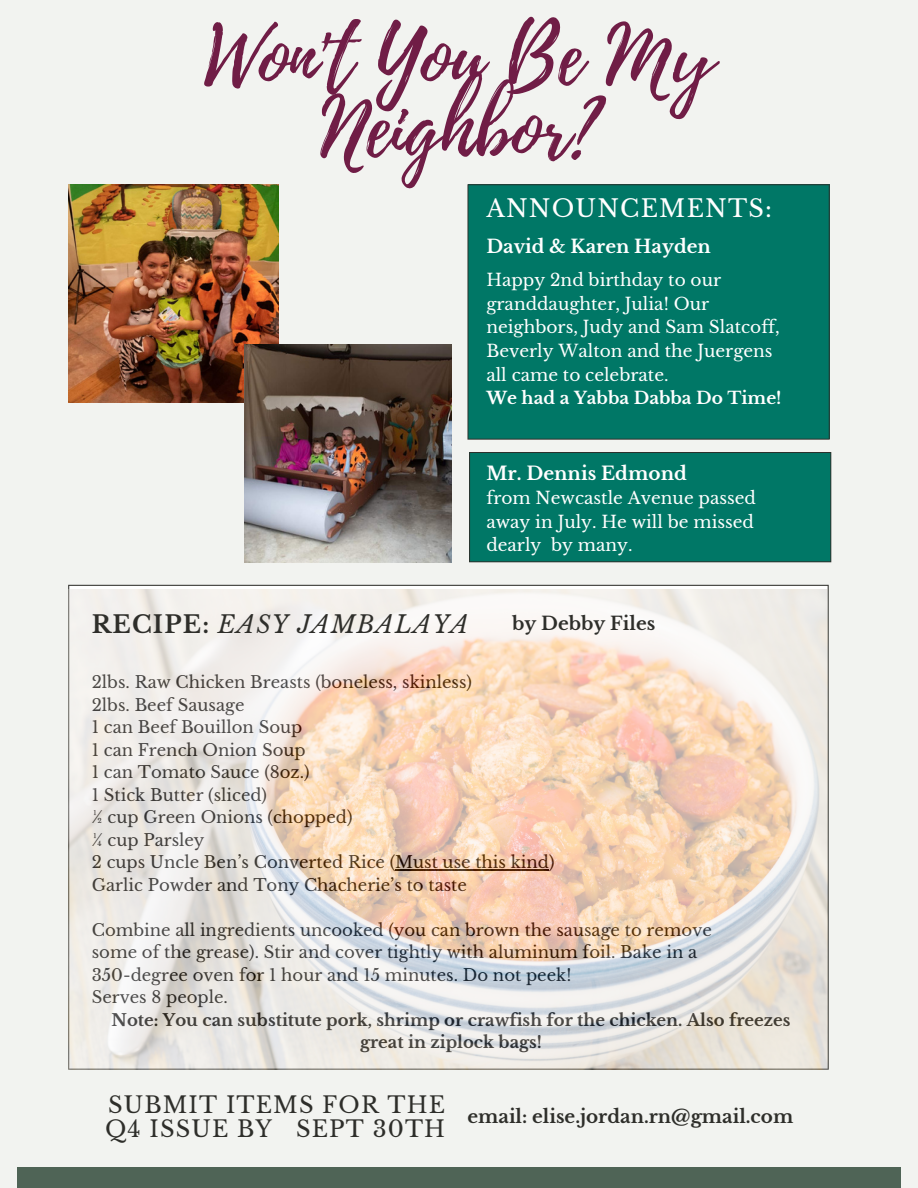
<style>
.page{position:relative;width:918px;height:1188px;background:#f2f3f0}
.page>*{position:absolute;margin:0;border:0;box-sizing:border-box;transform-origin:0 0}
.t1{font:80.4px/72px "Playlist Script";color:#701d46;text-align:center}
.t2{font:italic 24px "Libre Baskerville";letter-spacing:.05em;color:#2e2e2a}
.t3{font:24px "Libre Baskerville";letter-spacing:.05em;color:#fff}
.t4{font:22.5px/24.3px "Libre Baskerville";letter-spacing:.05em;color:#2e2e2a}
.t5{font:700 18.45px "Libre Baskerville";color:#fff}
.t6{font:700 18.3px "Libre Baskerville";color:#2e2e2a}
.t7{font:700 18.3px "Libre Baskerville";color:#fff}
.t8{font:16.95px/23.7px "Libre Baskerville";color:#fff}
.t9{font:700 16.95px "Libre Baskerville";color:#fff}
.t10{font:16.5px/22.5px "Libre Baskerville";color:#000}
.t11{font:700 16.5px/22.5px "Libre Baskerville";color:#000;text-align:center}
.s1{font-weight:700;font-style:normal}
</style>
<div class="page">
<img style="left:68px;top:184px;width:211px;height:219px">
<div style="left:468px;top:185px;width:361px;height:254px;background:#076"></div>
<hr style="left:467px;top:185px;width:1px;height:254px;background:#2e2e2a">
<hr style="left:829px;top:185px;width:1px;height:254px;background:#2e2e2a">
<hr style="left:468px;top:439px;width:361px;height:1px;background:#2e2e2a">
<hr style="left:468px;top:184px;width:361px;height:1px;background:#2e2e2a">
<hr style="left:68px;top:586px;width:1px;height:483px;background:#2e2e2a">
<hr style="left:828px;top:586px;width:1px;height:483px;background:#2e2e2a">
<hr style="left:69px;top:585px;width:759px;height:1px;background:#2e2e2a">
<div style="left:17px;top:1168px;width:883px;height:20px;background:#4f6456"></div>
<img style="left:244px;top:344px;width:207px;height:219px">
<img style="left:68px;top:589px;width:760px;height:481px">
<div style="left:470px;top:453px;width:361px;height:109px;background:#076"></div>
<hr style="left:469px;top:453px;width:1px;height:108px;background:#2e2e2a">
<hr style="left:830px;top:453px;width:1px;height:108px;background:#2e2e2a">
<hr style="left:470px;top:561px;width:360px;height:1px;background:#2e2e2a">
<hr style="left:470px;top:452px;width:360px;height:1px;background:#2e2e2a">
<h1 class="t1" style="left:204px;top:23px;width:511px">Won't You Be My<br>Neighbor?</h1>
<h2 class="t3" style="left:486px;top:194px;width:287px">ANNOUNCEMENTS:</h2>
<p class="t7" style="left:486px;top:236px;width:226px">David &amp; Karen Hayden</p>
<p class="t8" style="left:486px;top:268px;width:295px">Happy 2nd birthday to our granddaughter, Julia! Our neighbors, Judy and Sam Slatcoff,<br>Beverly Walton and the Juergens all came to celebrate.</p>
<p class="t9" style="left:486px;top:388px;width:297px">We had a Yabba Dabba Do Time!</p>
<p class="t5" style="left:486px;top:462px;width:202px">Mr. Dennis Edmond</p>
<p class="t8" style="left:486px;top:486px;width:271px;text-align:justify">from Newcastle Avenue passed away in July. He will be missed dearly by many.</p>
<h2 class="t2" style="left:92px;top:609px;width:378px"><span class="s1">RECIPE:</span> EASY JAMBALAYA</h2>
<p class="t6" style="left:512px;top:613px;width:145px">by Debby Files</p>
<p class="t10" style="left:92px;top:671px;width:464px">2lbs. Raw Chicken Breasts (boneless, skinless)<br>2lbs. Beef Sausage<br>1 can Beef Bouillon Soup<br>1 can French Onion Soup<br>1 can Tomato Sauce (8oz.)<br>1 Stick Butter (sliced)<br>½ cup Green Onions (chopped)<br>¼ cup Parsley<br>2 cups Uncle Ben’s Converted Rice (Must use this kind)<br>Garlic Powder and Tony Chacherie’s to taste</p>
<p class="t10" style="left:92px;top:919px;width:622px">Combine all ingredients uncooked (you can brown the sausage to remove some of the grease). Stir and cover tightly with aluminum foil. Bake in a 350-degree oven for 1 hour and 15 minutes. Do not peek!<br>Serves 8 people.</p>
<p class="t11" style="left:112px;top:1009px;width:681px">Note: You can substitute pork, shrimp or crawfish for the chicken. Also freezes great in ziplock bags!</p>
<h3 class="t4" style="left:105px;top:1093px;width:342px">SUBMIT ITEMS FOR THE<br>Q4 ISSUE BY SEPT 30TH</h3>
<p class="t6" style="left:467px;top:1105px;width:327px">email: elise.jordan.rn@gmail.com</p>
</div>
